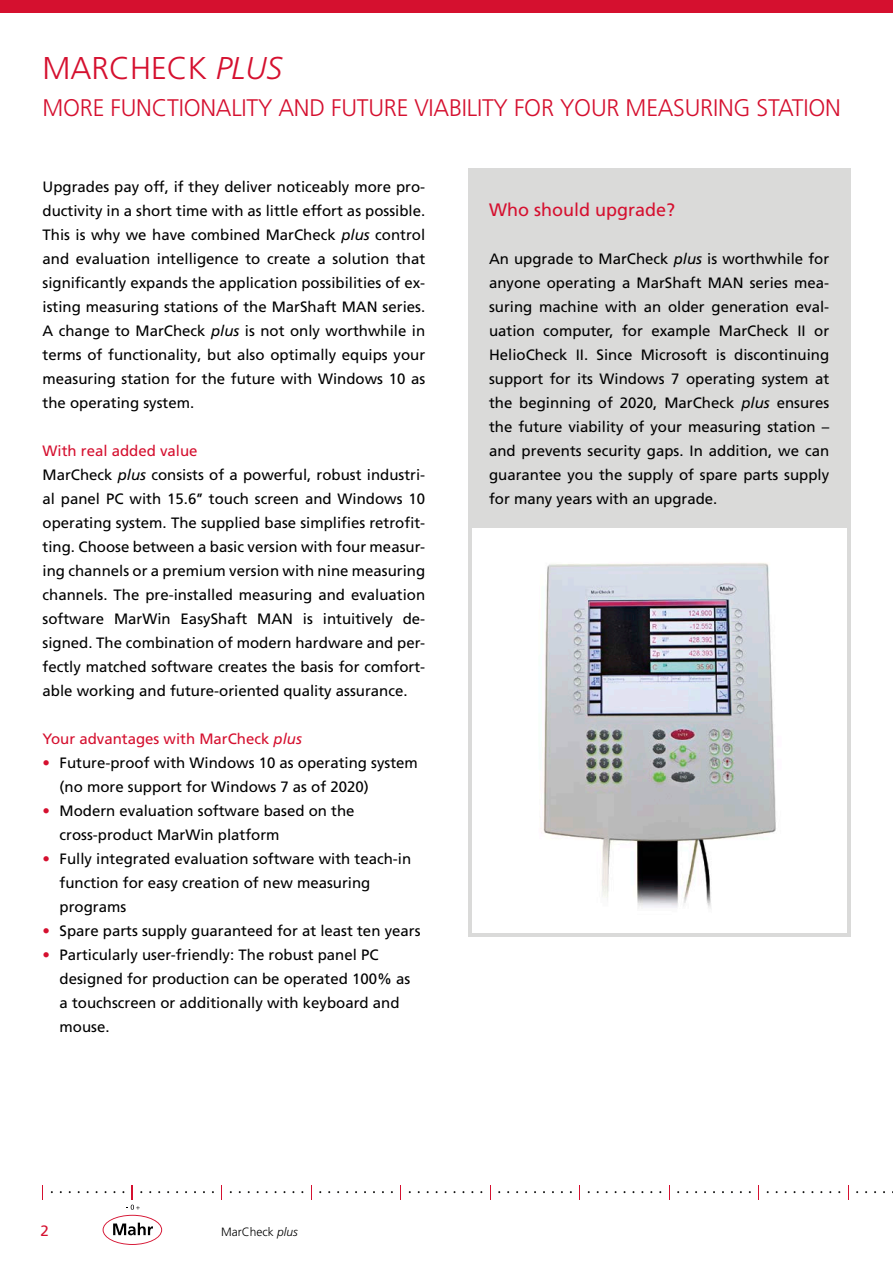
<style>
.page{position:relative;width:893px;height:1263px;background:#fff}
.page>*{position:absolute;margin:0;border:0;box-sizing:border-box;transform-origin:0 0}
.Headline_1{font:300 31.5px "Frutiger LT Pro";color:#d5102f}
.Headline2{font:300 24px "Frutiger LT Pro";letter-spacing:-.01em;color:#d5102f}
.Headline2-2{font:18px "Frutiger LT Pro";color:#d5102f}
.Copy{font:15px/24px "Frutiger LT Pro";color:#000}
.Subheadline{font:15px "Frutiger LT Pro";color:#d5102f}
.t1{font:300 12px "Frutiger LT Pro";color:#000}
.s1{font-style:italic}
.s2{font-weight:300;color:#d5102f}
</style>
<div class="page">
<div style="left:468px;top:168px;width:382px;height:768px;background:#dadad9"></div>
<img style="left:472px;top:528px;width:374px;height:404px">
<div style="left:0;top:0;width:893px;height:13px;background:#d5102f"></div>
<svg style="left:221px;top:1185px;width:1px;height:14px"></svg>
<svg style="left:311px;top:1185px;width:1px;height:14px"></svg>
<svg style="left:400px;top:1185px;width:1px;height:14px"></svg>
<svg style="left:490px;top:1185px;width:1px;height:14px"></svg>
<svg style="left:579px;top:1185px;width:1px;height:14px"></svg>
<svg style="left:669px;top:1185px;width:1px;height:14px"></svg>
<svg style="left:758px;top:1185px;width:1px;height:14px"></svg>
<svg style="left:848px;top:1185px;width:1px;height:14px"></svg>
<svg style="left:96px;top:1185px;width:73px;height:60px"></svg>
<p class="Headline_1" style="left:43px;top:50px;width:241px">MARCHECK <span class="s1">PLUS</span></p>
<p class="Headline2" style="left:43px;top:93px;width:800px">MORE FUNCTIONALITY AND FUTURE VIABILITY FOR YOUR MEASURING STATION</p>
<p class="Copy" style="left:43px;top:175px;width:384px;text-align:justify">Upgrades pay off, if they deliver noticeably more pro&shy;ductivity in a short time with as little effort as possible.<br>This is why we have combined MarCheck <span class="s1">plus</span> control and evaluation intelligence to create a solution that significantly expands the application possibilities of ex&shy;isting measuring stations of the MarShaft MAN series.<br>A change to MarCheck <span class="s1">plus</span> is not only worthwhile in terms of functionality, but also optimally equips your measuring station for the future with Windows 10 as the operating system.</p>
<p class="Subheadline" style="left:43px;top:442px;width:157px">With real added value</p>
<p class="Copy" style="left:43px;top:463px;width:384px;text-align:justify">MarCheck <span class="s1">plus</span> consists of a powerful, robust industri&shy;al panel PC with 15.6’’ touch screen and Windows 10 operating system. The supplied base simplifies retrofit&shy;ting. Choose between a basic version with four measur&shy;ing channels or a premium version with nine measuring channels. The pre-installed measuring and evaluation software MarWin EasyShaft MAN is intuitively de&shy;signed. The combination of modern hardware and per&shy;fectly matched software creates the basis for comfort&shy;able working and future-oriented quality assurance.</p>
<p class="Subheadline" style="left:43px;top:730px;width:261px">Your advantages with MarCheck <span class="s1">plus</span></p>
<p class="Copy" style="left:60px;top:751px;width:360px;text-indent:-17px"><span class="s2">•</span> Future-proof with Windows 10 as operating system (no more support for Windows 7 as of 2020)</p>
<p class="Copy" style="left:60px;top:799px;width:297px;text-indent:-17px"><span class="s2">•</span> Modern evaluation software based on the cross-product MarWin platform</p>
<p class="Copy" style="left:60px;top:847px;width:353px;text-indent:-17px"><span class="s2">•</span> Fully integrated evaluation software with teach-in function for easy creation of new measuring programs</p>
<p class="Copy" style="left:43px;top:919px;width:379px"><span class="s2">•</span> Spare parts supply guaranteed for at least ten years</p>
<p class="Copy" style="left:60px;top:943px;width:352px;text-indent:-17px"><span class="s2">•</span> Particularly user-friendly: The robust panel PC designed for production can be operated 100% as a touchscreen or additionally with keyboard and mouse.</p>
<p class="Headline2-2" style="left:489px;top:199px;width:188px">Who should upgrade?</p>
<p class="Copy" style="left:489px;top:247px;width:342px;text-align:justify">An upgrade to MarCheck <span class="s1">plus</span> is worthwhile for anyone operating a MarShaft MAN series mea&shy;suring machine with an older generation eval&shy;uation computer, for example MarCheck II or HelioCheck II. Since Microsoft is discontinuing support for its Windows 7 operating system at the beginning of 2020, MarCheck <span class="s1">plus</span> ensures the future viability of your measuring station – and prevents security gaps. In addition, we can guarantee you the supply of spare parts supply for many years with an upgrade.</p>
<p class="Subheadline" style="left:40px;top:1222px;width:10px">2</p>
<p class="t1" style="left:221px;top:1224px;width:78px">MarCheck <span class="s1">plus</span></p>
</div>
